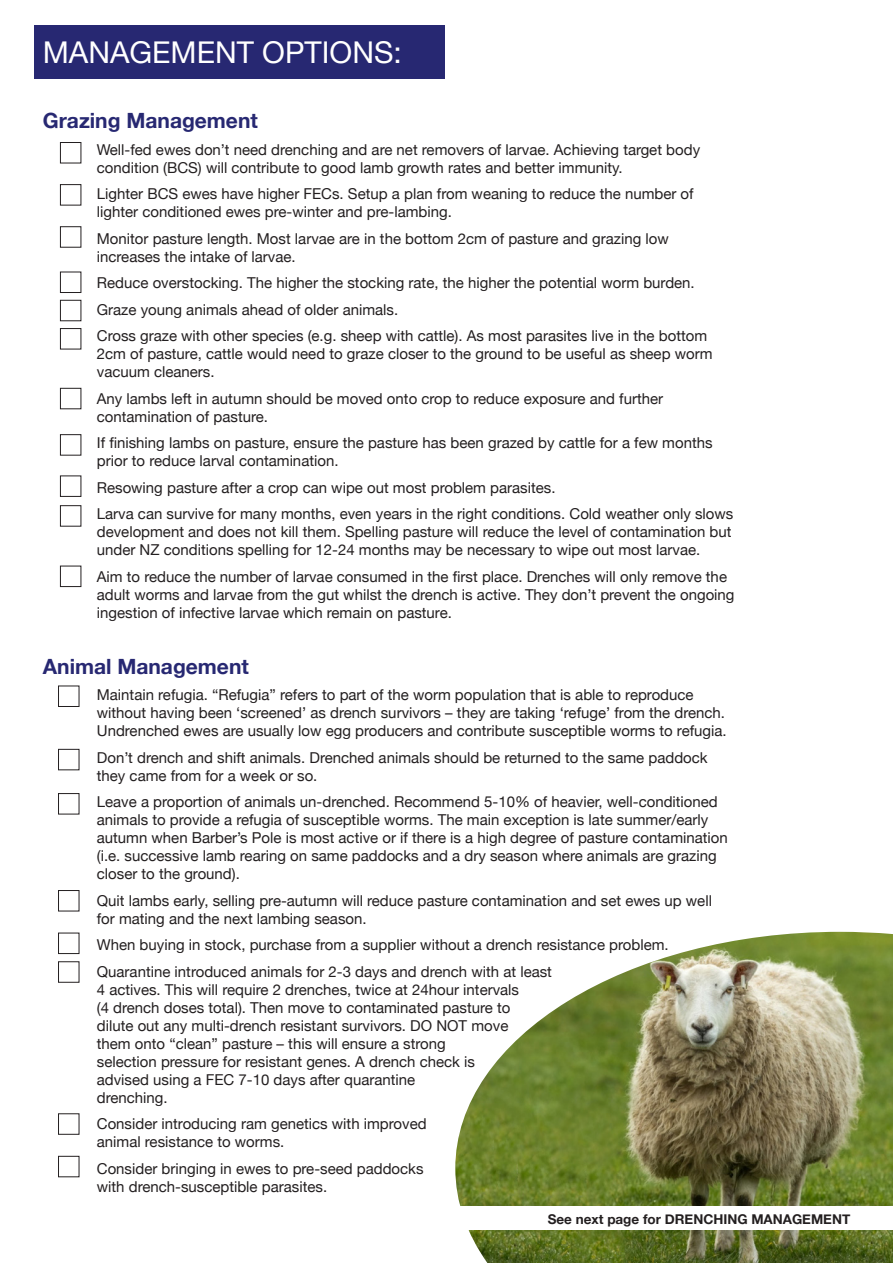
<style>
.page{position:relative;width:893px;height:1263px;background:#fff}
.page>*{position:absolute;margin:0;border:0;box-sizing:border-box;transform-origin:0 0}
.t1{font:30px "Helvetica Neue";color:#fff}
.t2{font:700 21px "Helvetica Neue";color:#272872}
.t3{font:15px/18px "Helvetica Neue";color:#231f20}
.t4{font:700 13.5px "Helvetica Neue";color:#231f20}
</style>
<div class="page">
<img style="left:455px;top:932px;width:438px;height:331px">
<div style="left:34px;top:26px;width:411px;height:53px;background:#272872"></div>
<div style="left:60px;top:142px;width:21px;height:21px;border:1px solid #231f20"></div>
<div style="left:60px;top:184px;width:21px;height:21px;border:1px solid #231f20"></div>
<div style="left:60px;top:226px;width:21px;height:22px;border:1px solid #231f20"></div>
<div style="left:60px;top:272px;width:21px;height:21px;border:1px solid #231f20"></div>
<div style="left:60px;top:300px;width:21px;height:21px;border:1px solid #231f20"></div>
<div style="left:60px;top:328px;width:21px;height:21px;border:1px solid #231f20"></div>
<div style="left:60px;top:388px;width:21px;height:21px;border:1px solid #231f20"></div>
<div style="left:60px;top:434px;width:21px;height:21px;border:1px solid #231f20"></div>
<div style="left:60px;top:475px;width:21px;height:22px;border:1px solid #231f20"></div>
<div style="left:60px;top:505px;width:21px;height:21px;border:1px solid #231f20"></div>
<div style="left:60px;top:566px;width:21px;height:21px;border:1px solid #231f20"></div>
<div style="left:58px;top:686px;width:21px;height:21px;border:1px solid #231f20"></div>
<div style="left:58px;top:749px;width:21px;height:21px;border:1px solid #231f20"></div>
<div style="left:58px;top:793px;width:21px;height:21px;border:1px solid #231f20"></div>
<div style="left:58px;top:890px;width:21px;height:21px;border:1px solid #231f20"></div>
<div style="left:58px;top:933px;width:21px;height:21px;border:1px solid #231f20"></div>
<div style="left:58px;top:961px;width:21px;height:22px;border:1px solid #231f20"></div>
<div style="left:58px;top:1113px;width:21px;height:22px;border:1px solid #231f20"></div>
<div style="left:58px;top:1156px;width:21px;height:21px;border:1px solid #231f20"></div>
<div style="left:427px;top:1206px;width:466px;height:24px;background:#fff"></div>
<p class="t1" style="left:43px;top:31px;width:360px">MANAGEMENT OPTIONS:</p>
<p class="t2" style="left:43px;top:104px;width:217px">Grazing Management</p>
<p class="t3" style="left:97px;top:141px;width:605px;text-indent:-27px">□ Well-fed ewes don’t need drenching and are net removers of larvae. Achieving target body condition (BCS) will contribute to good lamb growth rates and better immunity.</p>
<p class="t3" style="left:97px;top:186px;width:598px;text-indent:-27px">□ Lighter BCS ewes have higher FECs. Setup a plan from weaning to reduce the number of lighter conditioned ewes pre-winter and pre-lambing.</p>
<p class="t3" style="left:97px;top:230px;width:574px;text-indent:-27px">□ Monitor pasture length. Most larvae are in the bottom 2cm of pasture and grazing low increases the intake of larvae.</p>
<p class="t3" style="left:70px;top:275px;width:626px">□ Reduce overstocking. The higher the stocking rate, the higher the potential worm burden.</p>
<p class="t3" style="left:70px;top:301px;width:330px">□ Graze young animals ahead of older animals.</p>
<p class="t3" style="left:97px;top:328px;width:617px;text-indent:-27px">□ Cross graze with other species (e.g. sheep with cattle). As most parasites live in the bottom<br>2cm of pasture, cattle would need to graze closer to the ground to be useful as sheep worm vacuum cleaners.</p>
<p class="t3" style="left:97px;top:390px;width:568px;text-indent:-27px">□ Any lambs left in autumn should be moved onto crop to reduce exposure and further contamination of pasture.</p>
<p class="t3" style="left:97px;top:435px;width:617px;text-indent:-27px">□ If finishing lambs on pasture, ensure the pasture has been grazed by cattle for a few months prior to reduce larval contamination.</p>
<p class="t3" style="left:70px;top:479px;width:487px">□ Resowing pasture after a crop can wipe out most problem parasites.</p>
<p class="t3" style="left:97px;top:506px;width:638px;text-indent:-27px">□ Larva can survive for many months, even years in the right conditions. Cold weather only slows development and does not kill them. Spelling pasture will reduce the level of contamination but under NZ conditions spelling for 12-24 months may be necessary to wipe out most larvae.</p>
<p class="t3" style="left:97px;top:568px;width:639px;text-indent:-27px">□ Aim to reduce the number of larvae consumed in the first place. Drenches will only remove the adult worms and larvae from the gut whilst the drench is active. They don’t prevent the ongoing ingestion of infective larvae which remain on pasture.</p>
<p class="t2" style="left:43px;top:650px;width:208px">Animal Management</p>
<p class="t3" style="left:97px;top:687px;width:631px;text-indent:-27px">□ Maintain refugia. “Refugia” refers to part of the worm population that is able to reproduce without having been ‘screened’ as drench survivors – they are taking ‘refuge’ from the drench.<br>Undrenched ewes are usually low egg producers and contribute susceptible worms to refugia.</p>
<p class="t3" style="left:97px;top:749px;width:612px;text-indent:-27px">□ Don’t drench and shift animals. Drenched animals should be returned to the same paddock they came from for a week or so.</p>
<p class="t3" style="left:97px;top:794px;width:632px;text-indent:-27px">□ Leave a proportion of animals un-drenched. Recommend 5-10% of heavier, well-conditioned animals to provide a refugia of susceptible worms. The main exception is late summer/early autumn when Barber’s Pole is most active or if there is a high degree of pasture contamination (i.e. successive lamb rearing on same paddocks and a dry season where animals are grazing closer to the ground).</p>
<p class="t3" style="left:97px;top:892px;width:617px;text-indent:-27px">□ Quit lambs early, selling pre-autumn will reduce pasture contamination and set ewes up well for mating and the next lambing season.</p>
<p class="t3" style="left:70px;top:937px;width:600px">□ When buying in stock, purchase from a supplier without a drench resistance problem.</p>
<p class="t3" style="left:97px;top:963px;width:457px;text-indent:-27px">□ Quarantine introduced animals for 2-3 days and drench with at least 4 actives. This will require 2 drenches, twice at 24hour intervals<br>(4 drench doses total). Then move to contaminated pasture to<br>dilute out any multi-drench resistant survivors. DO NOT move<br>them onto “clean” pasture – this will ensure a strong<br>selection pressure for resistant genes. A drench check is<br>advised using a FEC 7-10 days after quarantine<br>drenching.</p>
<p class="t3" style="left:97px;top:1116px;width:331px;text-indent:-27px">□ Consider introducing ram genetics with improved animal resistance to worms.</p>
<p class="t3" style="left:97px;top:1160px;width:328px;text-indent:-27px">□ Consider bringing in ewes to pre-seed paddocks with drench-susceptible parasites.</p>
<p class="t4" style="left:548px;top:1208px;width:304px">See next page for DRENCHING MANAGEMENT</p>
</div>
